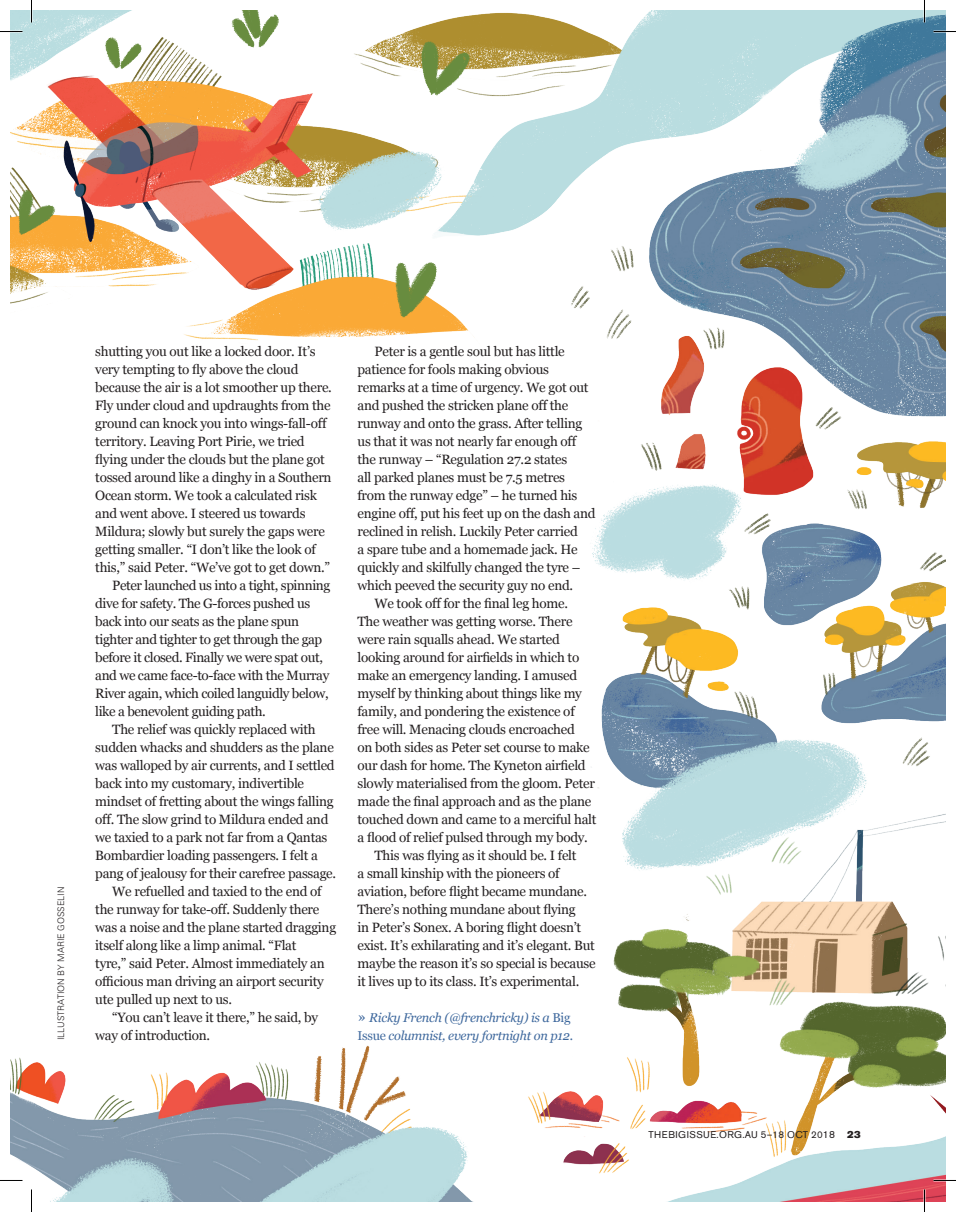
<style>
.page{position:relative;width:956px;height:1212px;background:#fff}
.page>*{position:absolute;margin:0;border:0;box-sizing:border-box;transform-origin:0 0}
.t1{font:13.5px "Georgia";letter-spacing:-.02em;color:#231f20}
.t2{font:italic 12.75px/18px "Georgia";letter-spacing:-.02em;color:#3e689d}
.t3{font:9.75px "Akzidenz Grotesk BE";letter-spacing:.04em;color:#231f20}
.t4{font:300 9px "Univers";color:#231f20}
.s1{font-style:normal;font-size:15px}
.s2{font-style:normal}
.s3{font-size:10.2px}
.s4{font-family:"Akzidenz Grotesk BE Super";font-size:10.2px}
</style>
<div class="page">
<img style="left:10px;top:10px;width:425px;height:143px">
<img style="left:435px;top:10px;width:511px;height:1191px">
<img style="left:10px;top:733px;width:728px;height:468px">
<img style="left:10px;top:153px;width:695px;height:226px">
<hr style="left:923px;top:0;width:2px;height:22px;background:#fff">
<hr style="left:923px;top:1189px;width:2px;height:22px;background:#fff">
<svg style="left:0;top:31px;width:22px;height:1px"></svg>
<svg style="left:933px;top:31px;width:23px;height:1px"></svg>
<svg style="left:10px;top:1179px;width:12px;height:1px"></svg>
<svg style="left:933px;top:1179px;width:13px;height:1px"></svg>
<svg style="left:31px;top:0;width:1px;height:22px"></svg>
<svg style="left:31px;top:1189px;width:1px;height:22px"></svg>
<svg style="left:924px;top:0;width:1px;height:22px"></svg>
<svg style="left:924px;top:1189px;width:1px;height:22px"></svg>
<p class="t4" style="left:56px;top:1039px;width:155px;rotate:-90deg">ILLUSTRATION BY MARIE GOSSELIN</p>
<p class="t1" style="left:95px;top:341px;width:222px">shutting you out like a locked door. It’s</p>
<p class="t1" style="left:95px;top:359px;width:205px">very tempting to fly above the cloud</p>
<p class="t1" style="left:95px;top:377px;width:238px">because the air is a lot smoother up there.</p>
<p class="t1" style="left:95px;top:395px;width:237px">Fly under cloud and updraughts from the</p>
<p class="t1" style="left:95px;top:413px;width:234px">ground can knock you into wings-fall-off</p>
<p class="t1" style="left:95px;top:431px;width:211px">territory. Leaving Port Pirie, we tried</p>
<p class="t1" style="left:95px;top:449px;width:231px">flying under the clouds but the plane got</p>
<p class="t1" style="left:95px;top:467px;width:238px">tossed around like a dinghy in a Southern</p>
<p class="t1" style="left:95px;top:485px;width:223px">Ocean storm. We took a calculated risk</p>
<p class="t1" style="left:95px;top:503px;width:212px">and went above. I steered us towards</p>
<p class="t1" style="left:95px;top:521px;width:231px">Mildura; slowly but surely the gaps were</p>
<p class="t1" style="left:95px;top:539px;width:222px">getting smaller. “I don’t like the look of</p>
<p class="t1" style="left:95px;top:557px;width:236px">this,” said Peter. “We’ve got to get down.”</p>
<p class="t1" style="left:112px;top:575px;width:220px">Peter launched us into a tight, spinning</p>
<p class="t1" style="left:95px;top:593px;width:217px">dive for safety. The G-forces pushed us</p>
<p class="t1" style="left:95px;top:611px;width:205px">back into our seats as the plane spun</p>
<p class="t1" style="left:95px;top:629px;width:229px">tighter and tighter to get through the gap</p>
<p class="t1" style="left:95px;top:647px;width:229px">before it closed. Finally we were spat out,</p>
<p class="t1" style="left:95px;top:665px;width:236px">and we came face-to-face with the Murray</p>
<p class="t1" style="left:95px;top:683px;width:235px">River again, which coiled languidly below,</p>
<p class="t1" style="left:95px;top:701px;width:172px">like a benevolent guiding path.</p>
<p class="t1" style="left:112px;top:719px;width:205px">The relief was quickly replaced with</p>
<p class="t1" style="left:95px;top:737px;width:240px">sudden whacks and shudders as the plane</p>
<p class="t1" style="left:95px;top:755px;width:241px">was walloped by air currents, and I settled</p>
<p class="t1" style="left:95px;top:773px;width:210px">back into my customary, indivertible</p>
<p class="t1" style="left:95px;top:791px;width:240px">mindset of fretting about the wings falling</p>
<p class="t1" style="left:95px;top:809px;width:235px">off. The slow grind to Mildura ended and</p>
<p class="t1" style="left:95px;top:827px;width:234px">we taxied to a park not far from a Qantas</p>
<p class="t1" style="left:95px;top:845px;width:224px">Bombardier loading passengers. I felt a</p>
<p class="t1" style="left:95px;top:863px;width:242px">pang of jealousy for their carefree passage.</p>
<p class="t1" style="left:112px;top:881px;width:211px">We refuelled and taxied to the end of</p>
<p class="t1" style="left:95px;top:899px;width:226px">the runway for take-off. Suddenly there</p>
<p class="t1" style="left:95px;top:917px;width:242px">was a noise and the plane started dragging</p>
<p class="t1" style="left:95px;top:935px;width:203px">itself along like a limp animal. “Flat</p>
<p class="t1" style="left:95px;top:953px;width:231px">tyre,” said Peter. Almost immediately an</p>
<p class="t1" style="left:95px;top:971px;width:230px">officious man driving an airport security</p>
<p class="t1" style="left:95px;top:989px;width:138px">ute pulled up next to us.</p>
<p class="t1" style="left:112px;top:1007px;width:207px">“You can’t leave it there,” he said, by</p>
<p class="t1" style="left:95px;top:1025px;width:116px">way of introduction.</p>
<p class="t1" style="left:374px;top:341px;width:192px">Peter is a gentle soul but has little</p>
<p class="t1" style="left:357px;top:359px;width:193px">patience for fools making obvious</p>
<p class="t1" style="left:357px;top:377px;width:233px">remarks at a time of urgency. We got out</p>
<p class="t1" style="left:357px;top:395px;width:212px">and pushed the stricken plane off the</p>
<p class="t1" style="left:357px;top:413px;width:226px">runway and onto the grass. After telling</p>
<p class="t1" style="left:357px;top:431px;width:221px">us that it was not nearly far enough off</p>
<p class="t1" style="left:357px;top:449px;width:211px">the runway – “Regulation 27.2 states</p>
<p class="t1" style="left:357px;top:467px;width:209px">all parked planes must be 7.5 metres</p>
<p class="t1" style="left:357px;top:485px;width:221px">from the runway edge” – he turned his</p>
<p class="t1" style="left:357px;top:503px;width:240px">engine off, put his feet up on the dash and</p>
<p class="t1" style="left:357px;top:521px;width:222px">reclined in relish. Luckily Peter carried</p>
<p class="t1" style="left:357px;top:539px;width:222px">a spare tube and a homemade jack. He</p>
<p class="t1" style="left:357px;top:557px;width:225px">quickly and skilfully changed the tyre –</p>
<p class="t1" style="left:357px;top:575px;width:217px">which peeved the security guy no end.</p>
<p class="t1" style="left:374px;top:593px;width:195px">We took off for the final leg home.</p>
<p class="t1" style="left:357px;top:611px;width:217px">The weather was getting worse. There</p>
<p class="t1" style="left:357px;top:629px;width:204px">were rain squalls ahead. We started</p>
<p class="t1" style="left:357px;top:647px;width:223px">looking around for airfields in which to</p>
<p class="t1" style="left:357px;top:665px;width:221px">make an emergency landing. I amused</p>
<p class="t1" style="left:357px;top:683px;width:226px">myself by thinking about things like my</p>
<p class="t1" style="left:357px;top:701px;width:219px">family, and pondering the existence of</p>
<p class="t1" style="left:357px;top:719px;width:219px">free will. Menacing clouds encroached</p>
<p class="t1" style="left:357px;top:737px;width:234px">on both sides as Peter set course to make</p>
<p class="t1" style="left:357px;top:755px;width:230px">our dash for home. The Kyneton airfield</p>
<p class="t1" style="left:357px;top:773px;width:239px">slowly materialised from the gloom. Peter</p>
<p class="t1" style="left:357px;top:791px;width:235px">made the final approach and as the plane</p>
<p class="t1" style="left:357px;top:809px;width:240px">touched down and came to a merciful halt</p>
<p class="t1" style="left:357px;top:827px;width:232px">a flood of relief pulsed through my body.</p>
<p class="t1" style="left:374px;top:845px;width:204px">This was flying as it should be. I felt</p>
<p class="t1" style="left:357px;top:863px;width:204px">a small kinship with the pioneers of</p>
<p class="t1" style="left:357px;top:881px;width:231px">aviation, before flight became mundane.</p>
<p class="t1" style="left:357px;top:899px;width:220px">There’s nothing mundane about flying</p>
<p class="t1" style="left:357px;top:917px;width:225px">in Peter’s Sonex. A boring flight doesn’t</p>
<p class="t1" style="left:357px;top:935px;width:239px">exist. It’s exhilarating and it’s elegant. But</p>
<p class="t1" style="left:357px;top:953px;width:240px">maybe the reason it’s so special is because</p>
<p class="t1" style="left:357px;top:971px;width:223px">it lives up to its class. It’s experimental.</p>
<p class="t2" style="left:357px;top:1008px;width:217px"><span class="s1">»</span> Ricky French (@frenchricky) is a <span class="s2">Big<br>Issue</span> columnist, every fortnight on p12.</p>
<p class="t3" style="left:649px;top:1128px;width:214px">THEBIGISSUE.ORG.AU 5–18 OCT 20<span class="s3">18</span> <span class="s4">23</span></p>
</div>
